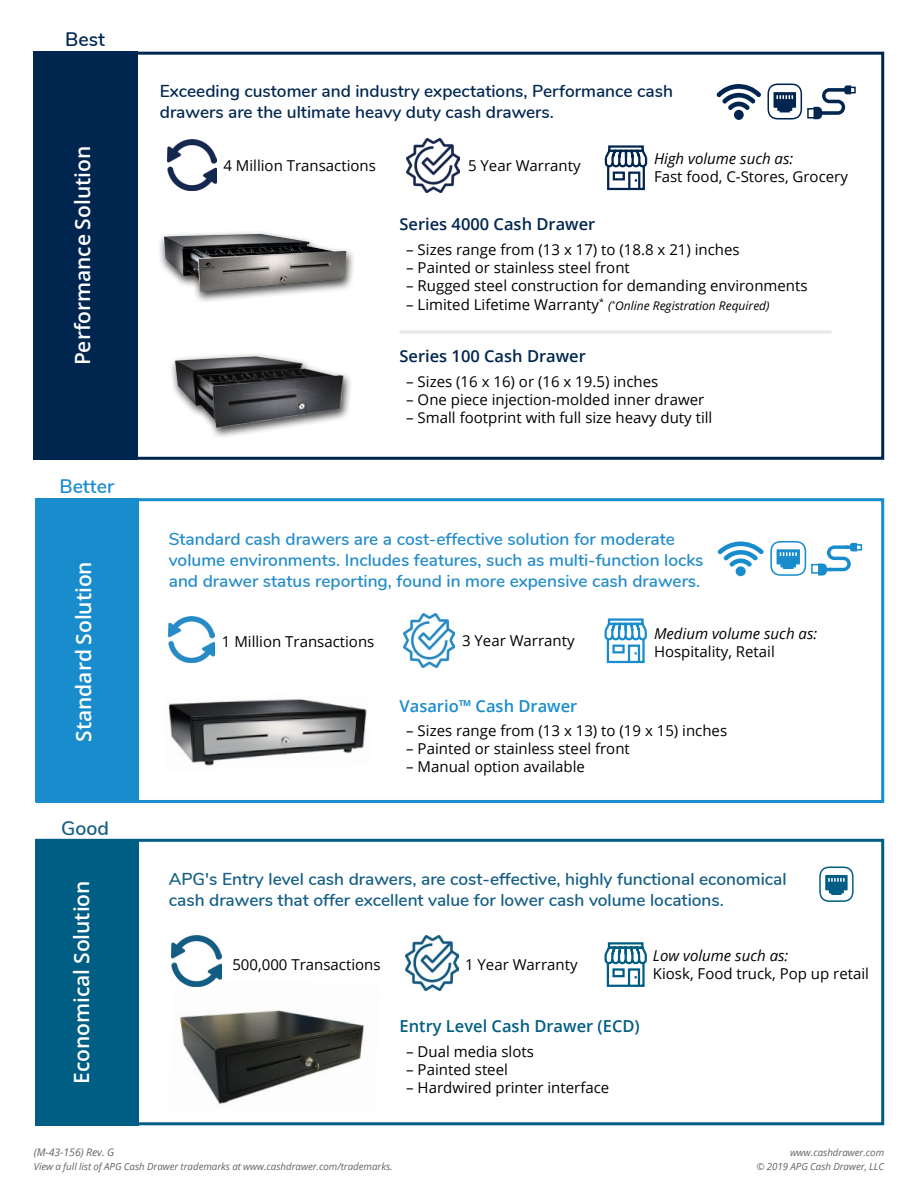
<style>
.page{position:relative;width:918px;height:1188px;background:#fff}
.page>*{position:absolute;margin:0;border:0;box-sizing:border-box;transform-origin:0 0}
.t1{font:600 21px "Open Sans";letter-spacing:-.005em;color:#fff}
.t2{font:600 19.5px "Nunito";color:#188ccc}
.t3{font:600 19.5px "Nunito";color:#145e84}
.t4{font:600 19.5px "Nunito";color:#002650}
.t5{font:600 17.25px/21px "Nunito";color:#238cca}
.t6{font:600 17.25px/21px "Nunito";color:#145e84}
.t7{font:600 17.25px/21px "Nunito";color:#002650}
.t8{font:600 16.5px "Open Sans";color:#002650}
.t9{font:600 16.5px "Open Sans";color:#005e84}
.t10{font:600 16.5px "Open Sans";color:#188ccc}
.t11{font:15px "Open Sans";color:#000}
.t12{font:italic 15px "Open Sans";color:#000}
.t13{font:italic 12px "Open Sans";color:#000}
.t14{font:italic 10.5px "Open Sans";letter-spacing:-.005em;color:#636466}
.t15{font:italic 9.75px/13.5px "Open Sans";letter-spacing:-.005em;color:#636466;text-align:right}
.s1{font-style:normal;font-size:15px}
</style>
<div class="page">
<div style="left:36px;top:52px;width:848px;height:408px;border:3px solid #002650"></div>
<div style="left:34px;top:52px;width:104px;height:408px;background:#002650"></div>
<hr style="left:400px;top:330px;width:432px;height:3px;background:#e6e7e8">
<div style="left:36px;top:498px;width:848px;height:305px;border:3px solid #188ccc"></div>
<div style="left:36px;top:839px;width:848px;height:286px;border:3px solid #005e84"></div>
<div style="left:36px;top:498px;width:103px;height:303px;background:#188ccc"></div>
<div style="left:36px;top:839px;width:103px;height:286px;background:#005e84"></div>
<div style="left:157px;top:230px;width:198px;height:73px;background:#000;opacity:.75"></div>
<img style="left:164px;top:234px;width:182px;height:58px">
<div style="left:169px;top:352px;width:183px;height:87px;background:#000;opacity:.75"></div>
<img style="left:175px;top:356px;width:168px;height:72px">
<img style="left:168px;top:699px;width:199px;height:67px">
<img style="left:179px;top:986px;width:185px;height:119px">
<img style="left:403px;top:614px;width:51px;height:54px">
<img style="left:168px;top:617px;width:46px;height:46px">
<img style="left:171px;top:936px;width:51px;height:50px">
<img style="left:405px;top:936px;width:53px;height:54px">
<img style="left:407px;top:138px;width:53px;height:55px">
<img style="left:168px;top:140px;width:48px;height:51px">
<svg style="left:604px;top:618px;width:43px;height:46px"></svg>
<svg style="left:604px;top:942px;width:43px;height:45px"></svg>
<svg style="left:604px;top:145px;width:44px;height:46px"></svg>
<svg style="left:716px;top:84px;width:45px;height:36px"></svg>
<svg style="left:768px;top:84px;width:88px;height:36px"></svg>
<svg style="left:717px;top:541px;width:47px;height:35px"></svg>
<svg style="left:770px;top:541px;width:93px;height:35px"></svg>
<svg style="left:819px;top:867px;width:35px;height:35px"></svg>
<h2 class="t4" style="left:65px;top:32px;width:41px">Best</h2>
<h1 class="t1" style="left:74px;top:365px;width:221px;rotate:-90deg">Performance Solution</h1>
<h2 class="t2" style="left:60px;top:479px;width:56px">Better</h2>
<h1 class="t1" style="left:75px;top:742px;width:182px;rotate:-90deg">Standard Solution</h1>
<h2 class="t3" style="left:61px;top:821px;width:49px">Good</h2>
<h1 class="t1" style="left:73px;top:1084px;width:205px;rotate:-90deg">Economical Solution</h1>
<p class="t7" style="left:160px;top:82px;width:515px">Exceeding customer and industry expectations, Performance cash drawers are the ultimate heavy duty cash drawers.</p>
<p class="t11" style="left:223px;top:160px;width:154px">4 Million Transactions</p>
<p class="t11" style="left:468px;top:160px;width:114px">5 Year Warranty</p>
<p class="t12" style="left:654px;top:152px;width:141px">High volume such as:</p>
<p class="t11" style="left:654px;top:170px;width:195px">Fast food, C-Stores, Grocery</p>
<p class="t8" style="left:400px;top:218px;width:197px">Series 4000 Cash Drawer</p>
<p class="t11" style="left:406px;top:244px;width:335px">– Sizes range from (13 x 17) to (18.8 x 21) inches</p>
<p class="t11" style="left:406px;top:262px;width:225px">– Painted or stainless steel front</p>
<p class="t11" style="left:406px;top:280px;width:403px">– Rugged steel construction for demanding environments</p>
<p class="t13" style="left:406px;top:301px;width:365px"><span class="s1">– Limited Lifetime Warranty</span><sup>*</sup> (<sup>*</sup>Online Registration Required)</p>
<p class="t8" style="left:400px;top:349px;width:188px">Series 100 Cash Drawer</p>
<p class="t11" style="left:406px;top:375px;width:254px">– Sizes (16 x 16) or (16 x 19.5) inches</p>
<p class="t11" style="left:406px;top:393px;width:300px">– One piece injection-molded inner drawer</p>
<p class="t11" style="left:406px;top:411px;width:308px">– Small footprint with full size heavy duty till</p>
<p class="t5" style="left:169px;top:530px;width:536px">Standard cash drawers are a cost-effective solution for moderate volume environments. Includes features, such as multi-function locks and drawer status reporting, found in more expensive cash drawers.</p>
<p class="t11" style="left:222px;top:635px;width:154px">1 Million Transactions</p>
<p class="t11" style="left:462px;top:635px;width:114px">3 Year Warranty</p>
<p class="t12" style="left:654px;top:627px;width:165px">Medium volume such as:</p>
<p class="t11" style="left:654px;top:645px;width:122px">Hospitality, Retail</p>
<p class="t10" style="left:400px;top:699px;width:179px">Vasario™ Cash Drawer</p>
<p class="t11" style="left:406px;top:725px;width:322px">– Sizes range from (13 x 13) to (19 x 15) inches</p>
<p class="t11" style="left:406px;top:743px;width:225px">– Painted or stainless steel front</p>
<p class="t11" style="left:406px;top:761px;width:180px">– Manual option available</p>
<p class="t6" style="left:169px;top:870px;width:619px">APG's Entry level cash drawers, are cost-effective, highly functional economical cash drawers that offer excellent value for lower cash volume locations.</p>
<p class="t11" style="left:232px;top:958px;width:150px">500,000 Transactions</p>
<p class="t11" style="left:465px;top:958px;width:114px">1 Year Warranty</p>
<p class="t12" style="left:653px;top:949px;width:137px">Low volume such as:</p>
<p class="t11" style="left:653px;top:967px;width:218px">Kiosk, Food truck, Pop up retail</p>
<p class="t9" style="left:400px;top:1020px;width:242px">Entry Level Cash Drawer (ECD)</p>
<p class="t11" style="left:406px;top:1046px;width:129px">– Dual media slots</p>
<p class="t11" style="left:406px;top:1064px;width:103px">– Painted steel</p>
<p class="t11" style="left:406px;top:1082px;width:205px">– Hardwired printer interface</p>
<p class="t14" style="left:34px;top:1148px;width:82px">(M-43-156) Rev. G</p>
<p class="t15" style="left:34px;top:1160px;width:360px">View a full list of APG Cash Drawer trademarks at www.cashdrawer.com/trademarks.</p>
<p class="t15" style="left:757px;top:1147px;width:129px">www.cashdrawer.com<br>© 2019 APG Cash Drawer, LLC</p>
</div>
